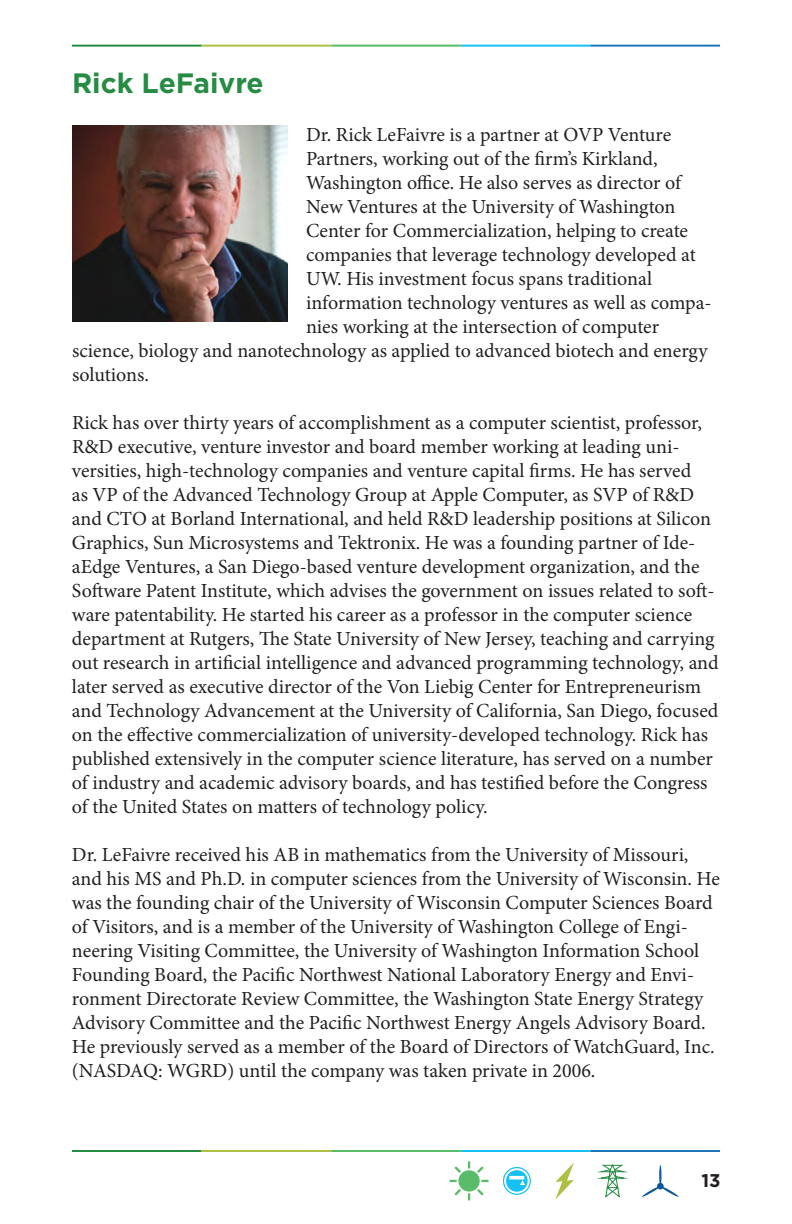
<style>
.page{position:relative;width:792px;height:1224px;background:#fff}
.page>*{position:absolute;margin:0;border:0;box-sizing:border-box;transform-origin:0 0}
.t1{font:700 28px "Gotham";color:#268c43}
.t2{font:20px/24px "Minion Pro";letter-spacing:-.005em;color:#231f20}
.t3{font:700 18.4px "Gotham";color:#231f20}
</style>
<div class="page">
<hr style="left:72px;top:45px;width:130px;height:2px;background:#268c43">
<hr style="left:202px;top:45px;width:129px;height:2px;background:#afbf44">
<hr style="left:331px;top:45px;width:130px;height:2px;background:#59bc68">
<hr style="left:461px;top:45px;width:129px;height:2px;background:#15c0f2">
<hr style="left:590px;top:45px;width:130px;height:2px;background:#1f77b9">
<hr style="left:72px;top:1150px;width:130px;height:2px;background:#268c43">
<hr style="left:202px;top:1150px;width:129px;height:2px;background:#afbf44">
<hr style="left:331px;top:1150px;width:130px;height:2px;background:#59bc68">
<hr style="left:461px;top:1150px;width:129px;height:2px;background:#15c0f2">
<hr style="left:590px;top:1150px;width:130px;height:2px;background:#1f77b9">
<div style="left:503px;top:1167px;width:28px;height:28px;border:1px solid #15c0f2;border-radius:50%"></div>
<svg style="left:506px;top:1170px;width:22px;height:22px"></svg>
<svg style="left:556px;top:1162px;width:18px;height:37px"></svg>
<svg style="left:449px;top:1161px;width:40px;height:40px"></svg>
<svg style="left:597px;top:1164px;width:31px;height:34px"></svg>
<hr style="left:659px;top:1165px;width:2px;height:21px;background:#0b569c;border-radius:50%">
<svg style="left:642px;top:1187px;width:37px;height:10px"></svg>
<div style="left:657px;top:1183px;width:7px;height:6px;background:#0b569c;border-radius:50%"></div>
<img style="left:72px;top:125px;width:216px;height:197px">
<p class="t1" style="left:72px;top:65px;width:193px">Rick LeFaivre</p>
<p class="t2" style="left:306px;top:123px;width:367px">Dr. Rick LeFaivre is a partner at OVP Venture</p>
<p class="t2" style="left:306px;top:147px;width:353px">Partners, working out of the firm’s Kirkland,</p>
<p class="t2" style="left:306px;top:171px;width:377px">Washington office. He also serves as director of</p>
<p class="t2" style="left:306px;top:195px;width:371px">New Ventures at the University of Washington</p>
<p class="t2" style="left:306px;top:219px;width:384px">Center for Commercialization, helping to create</p>
<p class="t2" style="left:306px;top:243px;width:391px">companies that leverage technology developed at</p>
<p class="t2" style="left:306px;top:267px;width:348px">UW. His investment focus spans traditional</p>
<p class="t2" style="left:306px;top:291px;width:407px">information technology ventures as well as compa-</p>
<p class="t2" style="left:306px;top:315px;width:355px">nies working at the intersection of computer</p>
<p class="t2" style="left:72px;top:339px;width:637px">science, biology and nanotechnology as applied to advanced biotech and energy</p>
<p class="t2" style="left:72px;top:363px;width:78px">solutions.</p>
<p class="t2" style="left:72px;top:411px;width:648px">Rick has over thirty years of accomplishment as a computer scientist, professor, R&amp;D executive, venture investor and board member working at leading uni&shy;versities, high-technology companies and venture capital firms. He has served<br>as VP of the Advanced Technology Group at Apple Computer, as SVP of R&amp;D and CTO at Borland International, and held R&amp;D leadership positions at Silicon Graphics, Sun Microsystems and Tektronix. He was a founding partner of Ide&shy;aEdge Ventures, a San Diego-based venture development organization, and the Software Patent Institute, which advises the government on issues related to soft&shy;ware patentability. He started his career as a professor in the computer science department at Rutgers, The State University of New Jersey, teaching and carrying out research in artificial intelligence and advanced programming technology, and later served as executive director of the Von Liebig Center for Entrepreneurism and Technology Advancement at the University of California, San Diego, focused on the effective commercialization of university-developed technology. Rick has published extensively in the computer science literature, has served on a number of industry and academic advisory boards, and has testified before the Congress of the United States on matters of technology policy.</p>
<p class="t2" style="left:72px;top:843px;width:649px">Dr. LeFaivre received his AB in mathematics from the University of Missouri, and his MS and Ph.D. in computer sciences from the University of Wisconsin. He was the founding chair of the University of Wisconsin Computer Sciences Board of Visitors, and is a member of the University of Washington College of Engi&shy;neering Visiting Committee, the University of Washington Information School Founding Board, the Pacific Northwest National Laboratory Energy and Envi&shy;ronment Directorate Review Committee, the Washington State Energy Strategy Advisory Committee and the Pacific Northwest Energy Angels Advisory Board.<br>He previously served as a member of the Board of Directors of WatchGuard, Inc. (NASDAQ: WGRD) until the company was taken private in 2006.</p>
<p class="t3" style="left:702px;top:1168px;width:21px">13</p>
</div>
